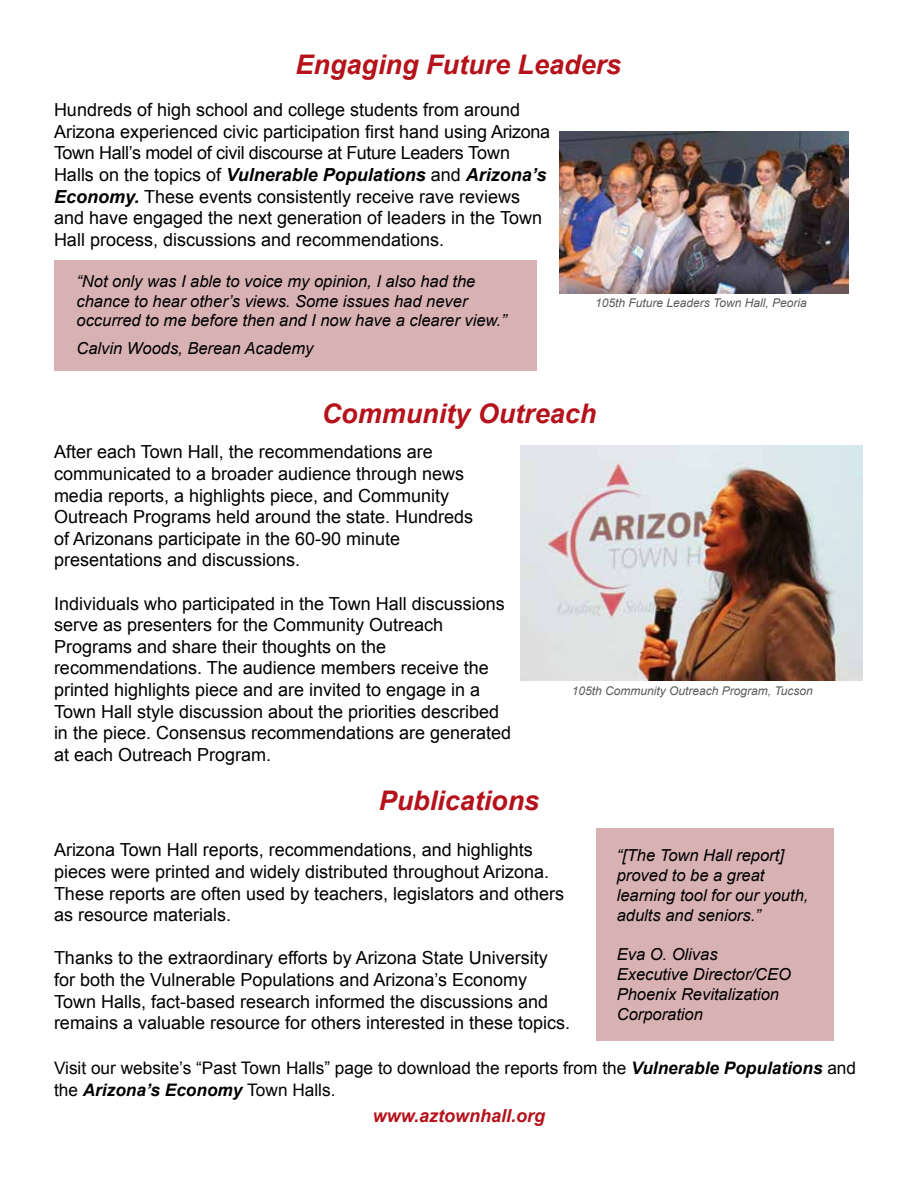
<style>
.page{position:relative;width:918px;height:1188px;background:#fff}
.page>*{position:absolute;margin:0;border:0;box-sizing:border-box;transform-origin:0 0}
.t1{font:italic 700 27px "Arial";color:#b5121b}
.t2{font:18px/21.6px "Arial";color:#000}
.t3{font:italic 700 18px "Arial";color:#b5121b}
.t4{font:17.25px/21.6px "Arial";color:#000}
.t5{font:italic 16.5px/19.8px "Arial";color:#000}
.t6{font:italic 12px "Arial";color:#5a5b5d}
.s1{font-weight:700;font-style:italic}
</style>
<div class="page">
<div style="left:596px;top:828px;width:237px;height:213px;background:#d8b1b2"></div>
<div style="left:54px;top:260px;width:482px;height:111px;background:#d8b1b2"></div>
<img style="left:560px;top:131px;width:289px;height:162px">
<img style="left:521px;top:445px;width:342px;height:236px">
<h1 class="t1" style="left:296px;top:46px;width:327px">Engaging Future Leaders</h1>
<p class="t2" style="left:54px;top:99px;width:498px">Hundreds of high school and college students from around Arizona experienced civic participation first hand using Arizona Town Hall’s model of civil discourse at Future Leaders Town Halls on the topics of <span class="s1">Vulnerable Populations</span> and <span class="s1">Arizona’s Economy.</span> These events consistently receive rave reviews and have engaged the next generation of leaders in the Town Hall process, discussions and recommendations.</p>
<p class="t5" style="left:76px;top:271px;width:432px">“Not only was I able to voice my opinion, I also had the chance to hear other’s views. Some issues had never occurred to me before then and I now have a clearer view.”</p>
<p class="t5" style="left:76px;top:338px;width:238px">Calvin Woods, Berean Academy</p>
<p class="t6" style="left:595px;top:295px;width:213px">105th Future Leaders Town Hall, Peoria</p>
<h1 class="t1" style="left:322px;top:395px;width:276px">Community Outreach</h1>
<p class="t2" style="left:54px;top:441px;width:421px">After each Town Hall, the recommendations are communicated to a broader audience through news media reports, a highlights piece, and Community Outreach Programs held around the state. Hundreds of Arizonans participate in the 60-90 minute presentations and discussions.</p>
<p class="t2" style="left:54px;top:593px;width:459px">Individuals who participated in the Town Hall discussions serve as presenters for the Community Outreach Programs and share their thoughts on the recommendations. The audience members receive the printed highlights piece and are invited to engage in a Town Hall style discussion about the priorities described in the piece. Consensus recommendations are generated at each Outreach Program.</p>
<h1 class="t1" style="left:379px;top:782px;width:162px">Publications</h1>
<p class="t2" style="left:54px;top:840px;width:512px">Arizona Town Hall reports, recommendations, and highlights pieces were printed and widely distributed throughout Arizona.<br>These reports are often used by teachers, legislators and others as resource materials.</p>
<p class="t2" style="left:54px;top:948px;width:518px">Thanks to the extraordinary efforts by Arizona State University for both the Vulnerable Populations and Arizona’s Economy Town Halls, fact-based research informed the discussions and remains a valuable resource for others interested in these topics.</p>
<p class="t6" style="left:572px;top:683px;width:243px">105th Community Outreach Program, Tucson</p>
<p class="t5" style="left:617px;top:846px;width:193px">“[The Town Hall report] proved to be a great learning tool for our youth, adults and seniors.”</p>
<p class="t5" style="left:617px;top:945px;width:176px">Eva O. Olivas<br>Executive Director/CEO<br>Phoenix Revitalization<br>Corporation</p>
<p class="t4" style="left:54px;top:1058px;width:804px">Visit our website’s “Past Town Halls” page to download the reports from the <span class="s1">Vulnerable Populations</span> and the <span class="s1">Arizona’s Economy</span> Town Halls.</p>
<p class="t3" style="left:373px;top:1104px;width:174px">www.aztownhall.org</p>
</div>
